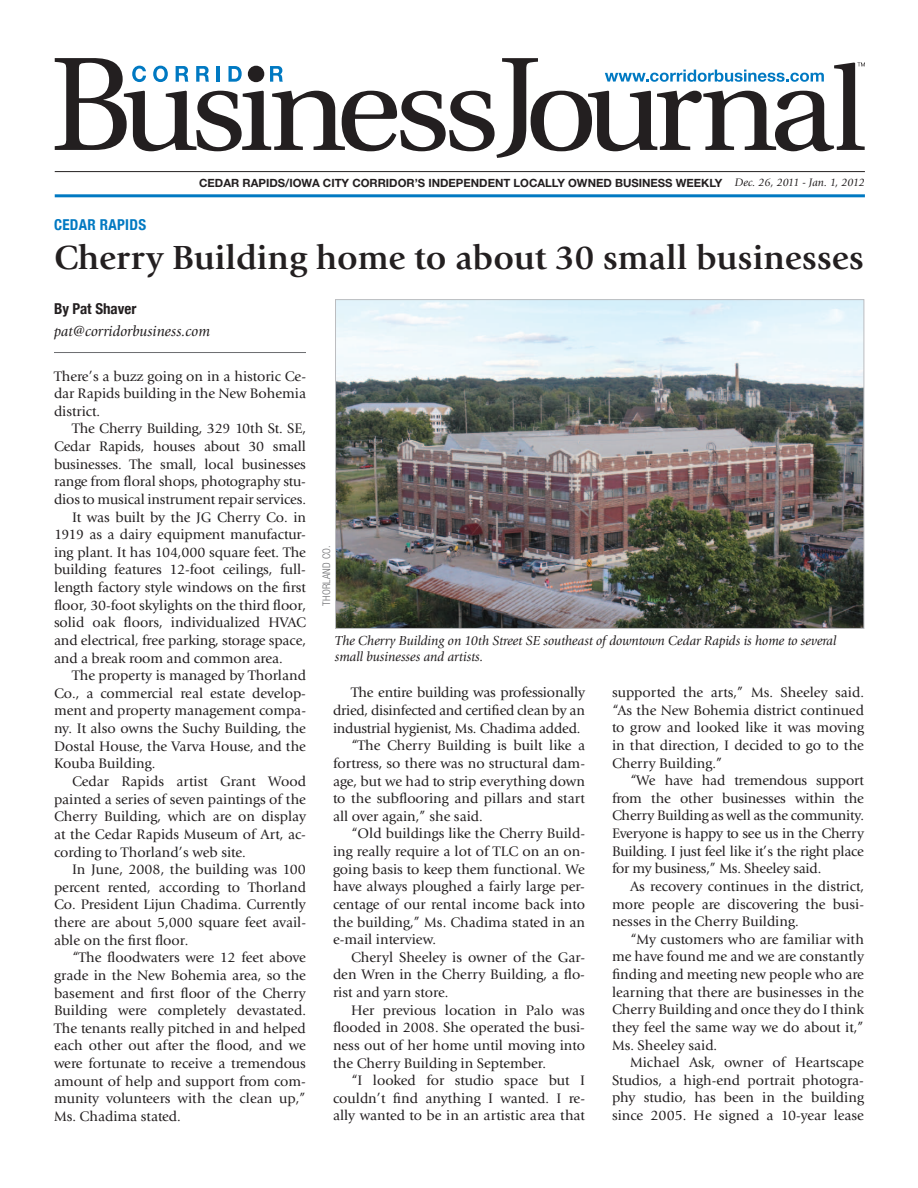
<style>
.page{position:relative;width:918px;height:1188px;background:#fff}
.page>*{position:absolute;margin:0;border:0;box-sizing:border-box;transform-origin:0 0}
.t1{font:700 34.5px "Giovanni ITC";color:#231f20}
.t2{font:italic 15px "Giovanni ITC";color:#231f20}
.t3{font:700 condensed 15px "Helvetica Neue";color:#231f20}
.t4{font:700 condensed 15px "Helvetica Neue";letter-spacing:.02em;color:#0079c2}
.t5{font:14.25px/17.7px "Giovanni ITC";color:#231f20;text-align:justify}
.t6{font:italic 13.5px/16.5px "Giovanni ITC";letter-spacing:-.005em;color:#231f20}
.t7{font:700 11.4px "Helvetica Neue";color:#231f20}
.t8{font:300 condensed 10.5px "Helvetica Neue";letter-spacing:.02em;color:#6c6d70}
.s1{font-family:"Giovanni ITC";font-weight:400;font-style:italic;font-size:11.25px}
</style>
<div class="page">
<hr style="left:54px;top:352px;width:252px;height:1px;background:#6c6d70">
<svg style="left:55px;top:58px;width:810px;height:100px"></svg>
<hr style="left:55px;top:171px;width:810px;height:1px;background:#231f20">
<hr style="left:55px;top:194px;width:810px;height:3px;background:#0079c2">
<img style="left:337px;top:302px;width:525px;height:325px">
<p class="t7" style="left:199px;top:176px;width:667px">CEDAR RAPIDS/IOWA CITY CORRIDOR’S INDEPENDENT LOCALLY OWNED BUSINESS WEEKLY <span class="s1">Dec. 26, 2011 - Jan. 1, 2012</span></p>
<p class="t4" style="left:54px;top:216px;width:94px">CEDAR RAPIDS</p>
<h1 class="t1" style="left:54px;top:238px;width:811px">Cherry Building home to about 30 small businesses</h1>
<p class="t3" style="left:54px;top:300px;width:84px">By Pat Shaver</p>
<p class="t2" style="left:54px;top:322px;width:158px">pat@corridorbusiness.com</p>
<p class="t5" style="left:54px;top:367px;width:254px">There’s a buzz going on in a historic Ce&shy;dar Rapids building in the New Bohemia district.</p>
<p class="t5" style="left:72px;top:420px;width:235px">The Cherry Building, 329 10th St. SE,</p>
<p class="t5" style="left:54px;top:438px;width:253px">Cedar Rapids, houses about 30 small</p>
<p class="t5" style="left:54px;top:455px;width:254px">businesses. The small, local businesses</p>
<p class="t5" style="left:54px;top:473px;width:253px">range from floral shops, photography stu-</p>
<p class="t5" style="left:54px;top:490px;width:253px">dios to musical instrument repair services.</p>
<p class="t5" style="left:72px;top:508px;width:235px">It was built by the JG Cherry Co. in</p>
<p class="t5" style="left:54px;top:526px;width:253px">1919 as a dairy equipment manufactur-</p>
<p class="t5" style="left:54px;top:543px;width:253px">ing plant. It has 104,000 square feet. The</p>
<p class="t5" style="left:54px;top:561px;width:253px">building features 12-foot ceilings, full-</p>
<p class="t5" style="left:54px;top:579px;width:254px">length factory style windows on the first</p>
<p class="t5" style="left:54px;top:596px;width:254px">floor, 30-foot skylights on the third floor,</p>
<p class="t5" style="left:54px;top:614px;width:254px">solid oak floors, individualized HVAC</p>
<p class="t5" style="left:54px;top:631px;width:254px">and electrical, free parking, storage space,</p>
<p class="t5" style="left:54px;top:649px;width:230px">and a break room and common area.</p>
<p class="t5" style="left:72px;top:667px;width:235px">The property is managed by Thorland</p>
<p class="t5" style="left:54px;top:684px;width:253px">Co., a commercial real estate develop-</p>
<p class="t5" style="left:54px;top:702px;width:254px">ment and property management compa-</p>
<p class="t5" style="left:54px;top:720px;width:254px">ny. It also owns the Suchy Building, the</p>
<p class="t5" style="left:54px;top:737px;width:254px">Dostal House, the Varva House, and the</p>
<p class="t5" style="left:54px;top:755px;width:103px">Kouba Building.</p>
<p class="t5" style="left:72px;top:772px;width:235px">Cedar Rapids artist Grant Wood</p>
<p class="t5" style="left:54px;top:790px;width:254px">painted a series of seven paintings of the</p>
<p class="t5" style="left:54px;top:808px;width:254px">Cherry Building, which are on display</p>
<p class="t5" style="left:54px;top:825px;width:253px">at the Cedar Rapids Museum of Art, ac-</p>
<p class="t5" style="left:54px;top:843px;width:193px">cording to Thorland’s web site.</p>
<p class="t5" style="left:72px;top:861px;width:235px">In June, 2008, the building was 100</p>
<p class="t5" style="left:54px;top:878px;width:253px">percent rented, according to Thorland</p>
<p class="t5" style="left:54px;top:896px;width:253px">Co. President Lijun Chadima. Currently</p>
<p class="t5" style="left:54px;top:914px;width:254px">there are about 5,000 square feet avail-</p>
<p class="t5" style="left:54px;top:931px;width:136px">able on the first floor.</p>
<p class="t5" style="left:72px;top:949px;width:235px">“The floodwaters were 12 feet above</p>
<p class="t5" style="left:54px;top:966px;width:254px">grade in the New Bohemia area, so the</p>
<p class="t5" style="left:54px;top:984px;width:253px">basement and first floor of the Cherry</p>
<p class="t5" style="left:54px;top:1002px;width:253px">Building were completely devastated.</p>
<p class="t5" style="left:54px;top:1019px;width:253px">The tenants really pitched in and helped</p>
<p class="t5" style="left:54px;top:1037px;width:253px">each other out after the flood, and we</p>
<p class="t5" style="left:54px;top:1055px;width:253px">were fortunate to receive a tremendous</p>
<p class="t5" style="left:54px;top:1072px;width:253px">amount of help and support from com-</p>
<p class="t5" style="left:54px;top:1090px;width:253px">munity volunteers with the clean up,”</p>
<p class="t5" style="left:54px;top:1107px;width:128px">Ms. Chadima stated.</p>
<p class="t8" style="left:320px;top:606px;width:62px;rotate:-90deg">thorland co.</p>
<p class="t6" style="left:335px;top:632px;width:503px">The Cherry Building on 10th Street SE southeast of downtown Cedar Rapids is home to several small businesses and artists.</p>
<p class="t5" style="left:351px;top:684px;width:235px">The entire building was professionally</p>
<p class="t5" style="left:333px;top:702px;width:253px">dried, disinfected and certified clean by an</p>
<p class="t5" style="left:333px;top:719px;width:249px">industrial hygienist, Ms. Chadima added.</p>
<p class="t5" style="left:351px;top:737px;width:235px">“The Cherry Building is built like a</p>
<p class="t5" style="left:333px;top:754px;width:254px">fortress, so there was no structural dam-</p>
<p class="t5" style="left:333px;top:772px;width:254px">age, but we had to strip everything down</p>
<p class="t5" style="left:333px;top:790px;width:253px">to the subflooring and pillars and start</p>
<p class="t5" style="left:333px;top:807px;width:151px">all over again,” she said.</p>
<p class="t5" style="left:351px;top:825px;width:235px">“Old buildings like the Cherry Build-</p>
<p class="t5" style="left:333px;top:843px;width:254px">ing really require a lot of TLC on an on-</p>
<p class="t5" style="left:333px;top:860px;width:254px">going basis to keep them functional. We</p>
<p class="t5" style="left:333px;top:878px;width:253px">have always ploughed a fairly large per-</p>
<p class="t5" style="left:333px;top:895px;width:254px">centage of our rental income back into</p>
<p class="t5" style="left:333px;top:913px;width:253px">the building,” Ms. Chadima stated in an</p>
<p class="t5" style="left:333px;top:931px;width:105px">e-mail interview.</p>
<p class="t5" style="left:351px;top:948px;width:235px">Cheryl Sheeley is owner of the Gar-</p>
<p class="t5" style="left:333px;top:966px;width:253px">den Wren in the Cherry Building, a flo-</p>
<p class="t5" style="left:333px;top:984px;width:117px">rist and yarn store.</p>
<p class="t5" style="left:351px;top:1001px;width:235px">Her previous location in Palo was</p>
<p class="t5" style="left:333px;top:1019px;width:253px">flooded in 2008. She operated the busi-</p>
<p class="t5" style="left:333px;top:1036px;width:253px">ness out of her home until moving into</p>
<p class="t5" style="left:333px;top:1054px;width:215px">the Cherry Building in September.</p>
<p class="t5" style="left:351px;top:1072px;width:235px">“I looked for studio space but I</p>
<p class="t5" style="left:333px;top:1089px;width:254px">couldn’t find anything I wanted. I re-</p>
<p class="t5" style="left:333px;top:1107px;width:253px">ally wanted to be in an artistic area that</p>
<p class="t5" style="left:612px;top:683px;width:254px">supported the arts,” Ms. Sheeley said. “As the New Bohemia district continued to grow and looked like it was moving in that direction, I decided to go to the Cherry Building.”</p>
<p class="t5" style="left:612px;top:772px;width:254px;text-indent:18px">“We have had tremendous support from the other businesses within the Cherry Building as well as the community.<br>Everyone is happy to see us in the Cherry Building. I just feel like it’s the right place for my business,” Ms. Sheeley said.</p>
<p class="t5" style="left:612px;top:877px;width:254px;text-indent:18px">As recovery continues in the district, more people are discovering the busi&shy;nesses in the Cherry Building.</p>
<p class="t5" style="left:612px;top:930px;width:254px;text-indent:18px">“My customers who are familiar with me have found me and we are constantly finding and meeting new people who are learning that there are businesses in the Cherry Building and once they do I think they feel the same way we do about it,” Ms. Sheeley said.</p>
<p class="t5" style="left:612px;top:1054px;width:253px;text-indent:18px">Michael Ask, owner of Heartscape Studios, a high-end portrait photogra&shy;phy studio, has been in the building since 2005. He signed a 10-year lease</p>
</div>
